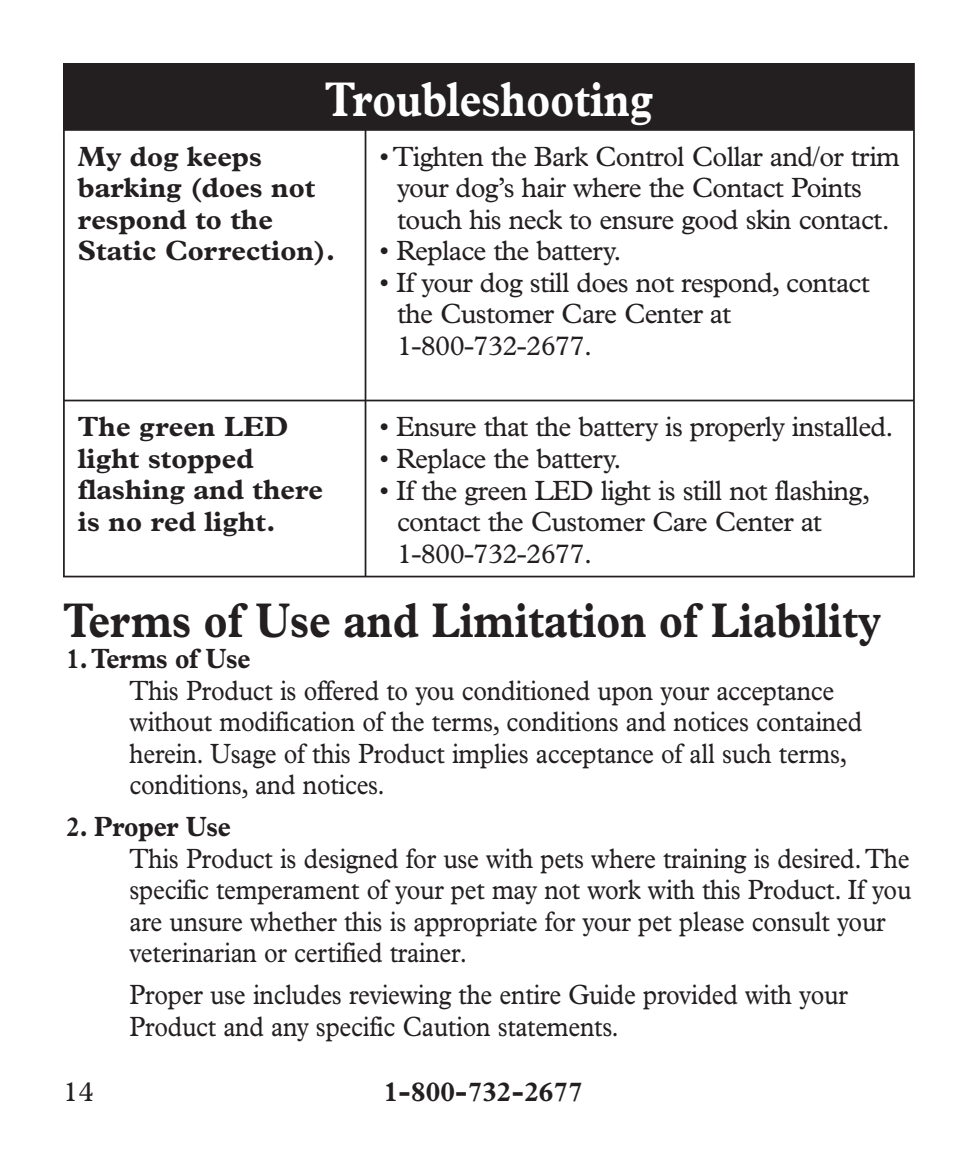
<style>
.page{position:relative;width:977px;height:1166px;background:#fff}
.page>*{position:absolute;margin:0;border:0;box-sizing:border-box;transform-origin:0 0}
.t1{font:700 49px "Plantin";color:#231f20;scale:.85 1}
.t2{font:700 49px "Plantin";color:#fff;scale:.85 1}
.t3{font:28px/31.5px "Plantin";letter-spacing:-.01em;color:#231f20;scale:.9 1}
.t4{font:28px/31.5px "Plantin";letter-spacing:-.01em;color:#231f20}
.t5{font:700 28px/31.5px "Plantin";color:#231f20}
.t6{font:700 28px "Plantin";color:#231f20;scale:.9 1}
</style>
<div class="page">
<div style="left:64px;top:64px;width:850px;height:66px;background:#231f20"></div>
<hr style="left:63px;top:65px;width:2px;height:64px;background:#231f20">
<hr style="left:63px;top:63px;width:851px;height:2px;background:#231f20">
<hr style="left:63px;top:129px;width:302px;height:2px;background:#231f20">
<hr style="left:63px;top:131px;width:2px;height:268px;background:#231f20">
<hr style="left:365px;top:129px;width:549px;height:2px;background:#231f20">
<hr style="left:364px;top:131px;width:2px;height:268px;background:#231f20">
<hr style="left:913px;top:131px;width:1px;height:268px;background:#231f20">
<hr style="left:63px;top:399px;width:302px;height:2px;background:#231f20">
<hr style="left:63px;top:401px;width:2px;height:174px;background:#231f20">
<hr style="left:365px;top:399px;width:549px;height:2px;background:#231f20">
<hr style="left:364px;top:401px;width:2px;height:174px;background:#231f20">
<hr style="left:913px;top:401px;width:1px;height:174px;background:#231f20">
<hr style="left:63px;top:575px;width:302px;height:2px;background:#231f20">
<hr style="left:365px;top:575px;width:549px;height:2px;background:#231f20">
<h1 class="t2" style="left:325px;top:82px;width:387px">Troubleshooting</h1>
<p class="t5" style="left:78px;top:143px;width:259px">My dog keeps barking (does not respond to the<br>Static Correction).</p>
<p class="t4" style="left:397px;top:143px;width:504px;text-indent:-17px">• Tighten the Bark Control Collar and/or trim your dog’s hair where the Contact Points touch his neck to ensure good skin contact.</p>
<p class="t4" style="left:379px;top:238px;width:243px">• Replace the battery.</p>
<p class="t4" style="left:397px;top:269px;width:474px;text-indent:-17px">• If your dog still does not respond, contact the Customer Care Center at<br>1-800-732-2677.</p>
<p class="t5" style="left:78px;top:413px;width:247px">The green LED light stopped flashing and there is no red light.</p>
<p class="t4" style="left:379px;top:413px;width:515px">• Ensure that the battery is properly installed.</p>
<p class="t4" style="left:379px;top:445px;width:243px">• Replace the battery.</p>
<p class="t4" style="left:397px;top:476px;width:474px;text-indent:-17px">• If the green LED light is still not flashing, contact the Customer Care Center at<br>1-800-732-2677.</p>
<h1 class="t1" style="left:63px;top:602px;width:963px">Terms of Use and Limitation of Liability</h1>
<p class="t6" style="left:66px;top:648px;width:206px">1. Terms of Use</p>
<p class="t3" style="left:130px;top:676px;width:815px">This Product is offered to you conditioned upon your acceptance without modification of the terms, conditions and notices contained herein. Usage of this Product implies acceptance of all such terms, conditions, and notices.</p>
<p class="t6" style="left:66px;top:816px;width:184px">2. Proper Use</p>
<p class="t3" style="left:130px;top:844px;width:870px">This Product is designed for use with pets where training is desired. The specific temperament of your pet may not work with this Product. If you are unsure whether this is appropriate for your pet please consult your veterinarian or certified trainer.</p>
<p class="t3" style="left:130px;top:981px;width:799px">Proper use includes reviewing the entire Guide provided with your<br>Product and any specific Caution statements.</p>
<p class="t4" style="left:63px;top:1077px;width:32px">14</p>
<p class="t5" style="left:384px;top:1077px;width:200px">1-800-732-2677</p>
</div>
